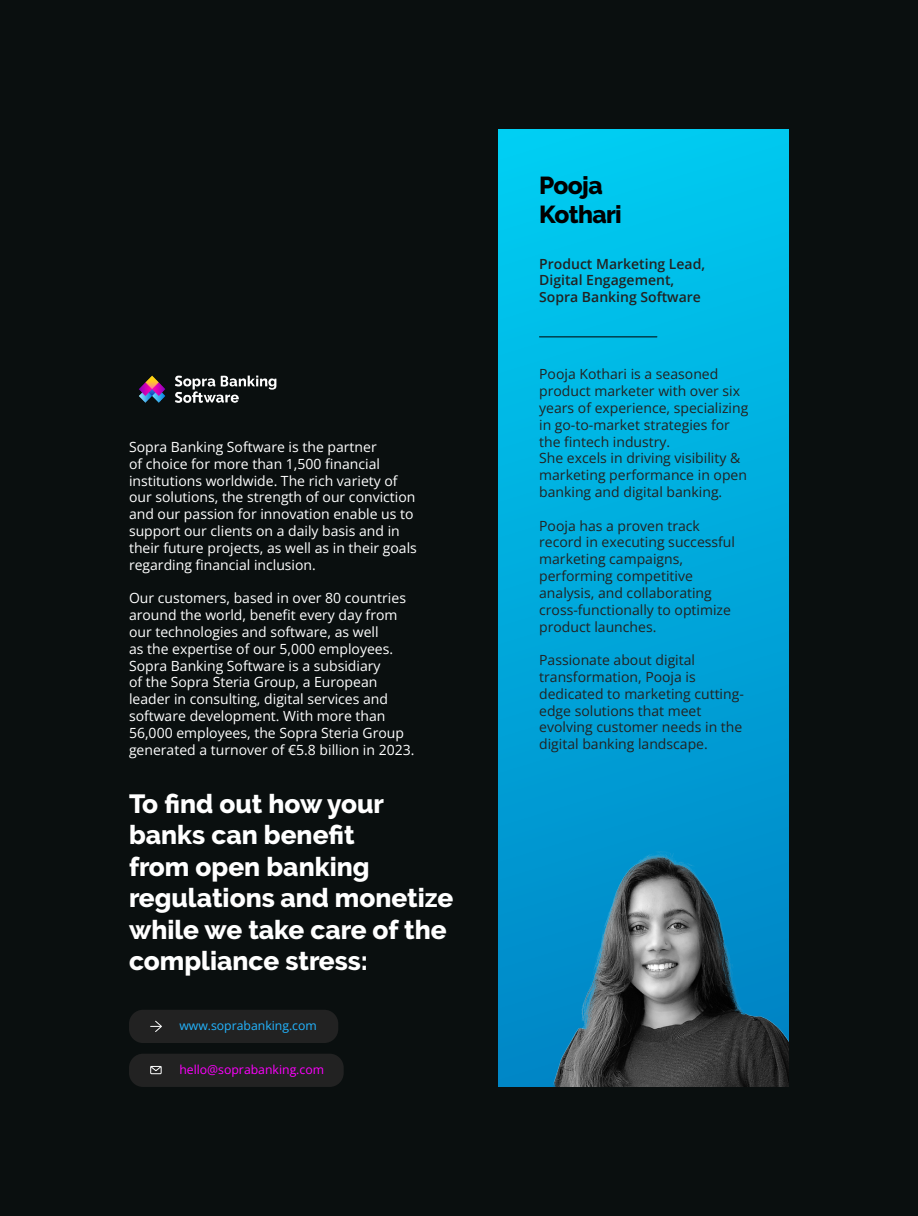
<style>
.page{position:relative;width:918px;height:1216px;background:#fff}
.page>*{position:absolute;margin:0;border:0;box-sizing:border-box;transform-origin:0 0}
.t1{font:800 26.25px/31.5px "Raleway";color:#fff}
.t2{font:800 24.5px/29.4px "Raleway";letter-spacing:-.025em;color:#000}
.t3{font:14px/16.8px "Open Sans";color:#fff}
.t4{font:14px/16.8px "Open Sans";color:#222}
.t5{font:600 14px/16.8px "Open Sans";color:#222}
.t6{font:12.25px "Open Sans";color:#f0f}
.t7{font:12.25px "Open Sans";color:#22b5ff}
</style>
<div class="page">
<div style="left:0;top:0;width:918px;height:1215px;background:#0a0f0f"></div>
<img style="left:139px;top:375px;width:138px;height:28px">
<div style="left:129px;top:1009px;width:209px;height:33px;background:#222;border-radius:14px"></div>
<svg style="left:151px;top:1020px;width:11px;height:12px"></svg>
<div style="left:129px;top:1053px;width:215px;height:33px;background:#222;border-radius:14px"></div>
<div style="left:150px;top:1066px;width:11px;height:7px;border:1px solid #fff"></div>
<svg style="left:150px;top:1065px;width:12px;height:6px"></svg>
<div style="left:499px;top:129px;width:290px;height:957px;background:linear-gradient(to bottom,#00cbf1,#0084c5)"></div>
<hr style="left:539px;top:336px;width:118px;height:1px;background:#000">
<img style="left:554px;top:851px;width:235px;height:235px">
<p class="t3" style="left:129px;top:438px;width:289px">Sopra Banking Software is the partner<br>of choice for more than 1,500 financial institutions worldwide. The rich variety of our solutions, the strength of our conviction and our passion for innovation enable us to support our clients on a daily basis and in their future projects, as well as in their goals regarding financial inclusion.</p>
<p class="t3" style="left:129px;top:589px;width:287px">Our customers, based in over 80 countries around the world, benefit every day from our technologies and software, as well<br>as the expertise of our 5,000 employees.<br>Sopra Banking Software is a subsidiary<br>of the Sopra Steria Group, a European leader in consulting, digital services and software development. With more than 56,000 employees, the Sopra Steria Group generated a turnover of €5.8 billion in 2023.</p>
<h1 class="t1" style="left:129px;top:788px;width:326px">To find out how your banks can benefit<br>from open banking regulations and monetize while we take care of the compliance stress:</h1>
<p class="t7" style="left:179px;top:1016px;width:139px">www.soprabanking.com</p>
<p class="t6" style="left:179px;top:1060px;width:146px">hello@soprabanking.com</p>
<h2 class="t2" style="left:539px;top:170px;width:84px">Pooja<br>Kothari</h2>
<p class="t5" style="left:539px;top:255px;width:167px">Product Marketing Lead,<br>Digital Engagement,<br>Sopra Banking Software</p>
<p class="t4" style="left:539px;top:365px;width:211px">Pooja Kothari is a seasoned product marketer with over six years of experience, specializing in go-to-market strategies for the fintech industry.<br>She excels in driving visibility &amp; marketing performance in open banking and digital banking.</p>
<p class="t4" style="left:539px;top:517px;width:197px">Pooja has a proven track record in executing successful marketing campaigns, performing competitive analysis, and collaborating cross-functionally to optimize product launches.</p>
<p class="t4" style="left:539px;top:651px;width:206px">Passionate about digital transformation, Pooja is dedicated to marketing cutting&shy;edge solutions that meet evolving customer needs in the digital banking landscape.</p>
</div>
